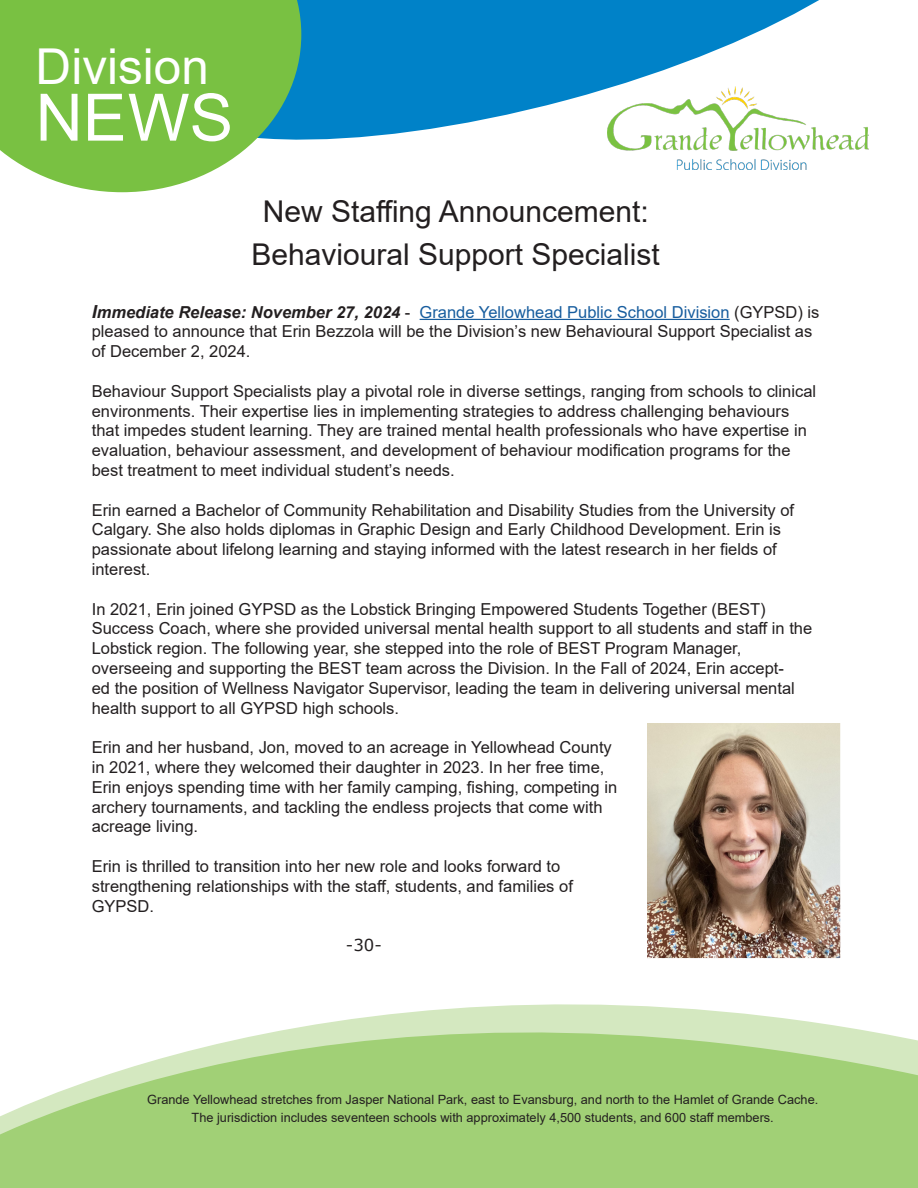
<style>
.page{position:relative;width:918px;height:1188px;background:#fff}
.page>*{position:absolute;margin:0;border:0;box-sizing:border-box;transform-origin:0 0}
.t1{font:65.4px "Arial";color:#fff}
.t2{font:49.5px "Arial";color:#fff}
.Heading_1{font:30px "Arial";color:#231f20}
.Body_Copy{font:16.5px/19.8px "Arial";color:#231f20}
.Body_Copy-2{font:16.5px "Verdana";color:#231f20}
.t3{font:12.75px/18px "Arial";color:#231f20;text-align:center}
.s1{font-weight:700;font-style:italic;font-size:18px}
.s2{font-weight:700;font-style:italic}
.s3{color:#175d9e}
</style>
<div class="page">
<svg style="left:301px;top:0;width:518px;height:140px;fill:#0082c8"></svg>
<svg style="left:0;top:1004px;width:918px;height:184px;background:#b6da94"></svg>
<svg style="left:0;top:0;width:301px;height:192px;background:#84c658"></svg>
<img style="left:607px;top:86px;width:262px;height:84px">
<hr style="left:420px;top:319px;width:310px;height:1px;background:#175d9e">
<img style="left:647px;top:725px;width:192px;height:232px">
<div style="left:636px;top:716px;width:212px;height:250px;border:8px solid #fff"></div>
<h2 class="t2" style="left:36px;top:32px;width:175px">Division</h2>
<h1 class="t1" style="left:36px;top:73px;width:199px">NEWS</h1>
<p class="Heading_1" style="left:263px;top:191px;width:388px">New Staffing Announcement:</p>
<p class="Heading_1" style="left:251px;top:233px;width:410px">Behavioural Support Specialist</p>
<p class="Body_Copy" style="left:92px;top:302px;width:729px"><span class="s1">I</span><span class="s2">mmediate Release: November 27, 2024</span> - <span class="s3">Grande Yellowhead Public School Division</span> (GYPSD) is pleased to announce that Erin Bezzola will be the Division’s new Behavioural Support Specialist as of December 2, 2024.</p>
<p class="Body_Copy" style="left:92px;top:381px;width:726px">Behaviour Support Specialists play a pivotal role in diverse settings, ranging from schools to clinical environments. Their expertise lies in implementing strategies to address challenging behaviours that impedes student learning. They are trained mental health professionals who have expertise in evaluation, behaviour assessment, and development of behaviour modification programs for the best treatment to meet individual student’s needs.</p>
<p class="Body_Copy" style="left:92px;top:500px;width:704px">Erin earned a Bachelor of Community Rehabilitation and Disability Studies from the University of Calgary. She also holds diplomas in Graphic Design and Early Childhood Development. Erin is passionate about lifelong learning and staying informed with the latest research in her fields of interest.</p>
<p class="Body_Copy" style="left:92px;top:599px;width:722px">In 2021, Erin joined GYPSD as the Lobstick Bringing Empowered Students Together (BEST)<br>Success Coach, where she provided universal mental health support to all students and staff in the Lobstick region. The following year, she stepped into the role of BEST Program Manager, overseeing and supporting the BEST team across the Division. In the Fall of 2024, Erin accept-<br>ed the position of Wellness Navigator Supervisor, leading the team in delivering universal mental health support to all GYPSD high schools.</p>
<p class="Body_Copy" style="left:92px;top:737px;width:527px">Erin and her husband, Jon, moved to an acreage in Yellowhead County in 2021, where they welcomed their daughter in 2023. In her free time, Erin enjoys spending time with her family camping, fishing, competing in archery tournaments, and tackling the endless projects that come with acreage living.</p>
<p class="Body_Copy" style="left:92px;top:856px;width:470px">Erin is thrilled to transition into her new role and looks forward to</p>
<p class="Body_Copy" style="left:92px;top:876px;width:483px">strengthening relationships with the staff, students, and families of<br>GYPSD.</p>
<p class="Body_Copy-2" style="left:346px;top:934px;width:37px">-30-</p>
<p class="t3" style="left:147px;top:1091px;width:673px">Grande Yellowhead stretches from Jasper National Park, east to Evansburg, and north to the Hamlet of Grande Cache.<br>The jurisdiction includes seventeen schools with approximately 4,500 students, and 600 staff members.</p>
</div>
